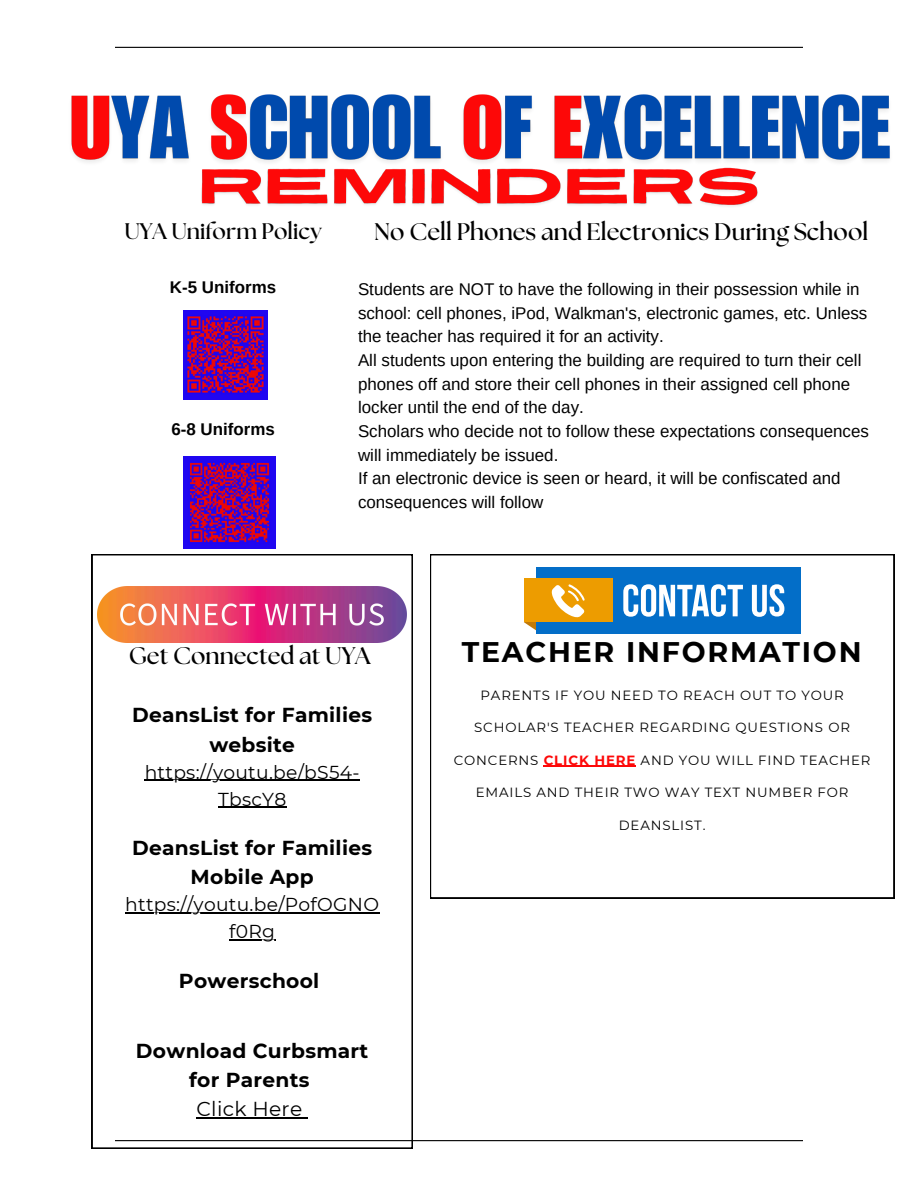
<style>
.page{position:relative;width:918px;height:1188px;background:#fff}
.page>*{position:absolute;margin:0;border:0;box-sizing:border-box;transform-origin:0 0}
.t1{font:700 28.35px "Montserrat";letter-spacing:.065em;color:#000}
.t2{font:700 24px "The Seasons";color:#000}
.t3{font:700 22.5px "The Seasons";color:#000}
.t4{font:700 20.25px/29.2px "Montserrat";letter-spacing:.015em;color:#000;text-align:center}
.t5{font:18.75px/27px "Montserrat";letter-spacing:.015em;color:#000;text-align:center}
.t6{font:16.95px/23.7px "Arimo";color:#000}
.t7{font:700 16.95px "Arimo";color:#000}
.t8{font:13.35px "Montserrat";letter-spacing:.065em;color:#000}
.s1{font-weight:400}
.s2{font-weight:700;color:#fd0808}
</style>
<div class="page">
<hr style="left:115px;top:47px;width:688px;height:1px;background:#000">
<hr style="left:115px;top:1140px;width:688px;height:1px;background:#000">
<img style="left:183px;top:311px;width:84px;height:89px">
<img style="left:183px;top:456px;width:92px;height:92px">
<svg style="left:92px;top:554px;width:320px;height:594px"></svg>
<hr style="left:145px;top:780px;width:215px;height:1px;background:#000">
<hr style="left:218px;top:807px;width:69px;height:1px;background:#000">
<hr style="left:125px;top:913px;width:254px;height:1px;background:#000">
<hr style="left:229px;top:940px;width:46px;height:1px;background:#000">
<hr style="left:197px;top:1117px;width:106px;height:1px;background:#000">
<img style="left:98px;top:586px;width:308px;height:57px">
<svg style="left:430px;top:554px;width:464px;height:344px"></svg>
<hr style="left:544px;top:766px;width:92px;height:1px;background:#fd0808">
<svg style="left:524px;top:622px;width:12px;height:9px"></svg>
<div style="left:536px;top:567px;width:264px;height:67px;background:#036ec8"></div>
<div style="left:524px;top:579px;width:89px;height:43px;background:#ed9c00"></div>
<svg style="left:623px;top:584px;width:120px;height:33px"></svg>
<svg style="left:752px;top:584px;width:32px;height:33px"></svg>
<svg style="left:552px;top:584px;width:33px;height:33px"></svg>
<img style="left:71px;top:94px;width:819px;height:68px">
<img style="left:197px;top:148px;width:567px;height:58px">
<p class="t3" style="left:125px;top:221px;width:199px">UYA Uniform Policy</p>
<p class="t7" style="left:170px;top:278px;width:108px">K-5 Uniforms</p>
<p class="t7" style="left:171px;top:420px;width:105px">6-8 Uniforms</p>
<p class="t2" style="left:374px;top:221px;width:496px">No Cell Phones and Electronics During School</p>
<p class="t6" style="left:358px;top:277px;width:511px">Students are NOT to have the following in their possession while in school: cell phones, iPod, Walkman's, electronic games, etc. Unless the teacher has required it for an activity.</p>
<p class="t6" style="left:358px;top:348px;width:505px">All students upon entering the building are required to turn their cell phones off and store their cell phones in their assigned cell phone locker until the end of the day.</p>
<p class="t6" style="left:358px;top:419px;width:512px">Scholars who decide not to follow these expectations consequences will immediately be issued.</p>
<p class="t6" style="left:358px;top:466px;width:484px">If an electronic device is seen or heard, it will be confiscated and consequences will follow</p>
<p class="t2" style="left:129px;top:645px;width:243px">Get Connected at UYA</p>
<p class="t4" style="left:132px;top:700px;width:241px">DeansList for Families website</p>
<p class="t5" style="left:145px;top:758px;width:216px">https://youtu.be/bS54-<br>TbscY8</p>
<p class="t4" style="left:132px;top:833px;width:241px">DeansList for Families<br>Mobile App</p>
<h3 class="t5" style="left:125px;top:891px;width:255px">https://youtu.be/PofOGNO</h3>
<p class="t5" style="left:229px;top:918px;width:47px">f0Rg</p>
<p class="t4" style="left:179px;top:966px;width:142px">Powerschool</p>
<p class="t4" style="left:136px;top:1036px;width:234px">Download Curbsmart</p>
<p class="t4" style="left:189px;top:1065px;width:122px">for Parents<br><span class="s1">Click Here</span></p>
<p class="t1" style="left:462px;top:635px;width:401px">TEACHER INFORMATION</p>
<p class="t8" style="left:481px;top:687px;width:365px">PARENTS IF YOU NEED TO REACH OUT TO YOUR</p>
<p class="t8" style="left:474px;top:719px;width:377px">SCHOLAR'S TEACHER REGARDING QUESTIONS OR</p>
<p class="t8" style="left:454px;top:752px;width:418px">CONCERNS <span class="s2">CLICK HERE</span> AND YOU WILL FIND TEACHER</p>
<p class="t8" style="left:476px;top:784px;width:374px">EMAILS AND THEIR TWO WAY TEXT NUMBER FOR</p>
<p class="t8" style="left:619px;top:817px;width:88px">DEANSLIST.</p>
</div>
